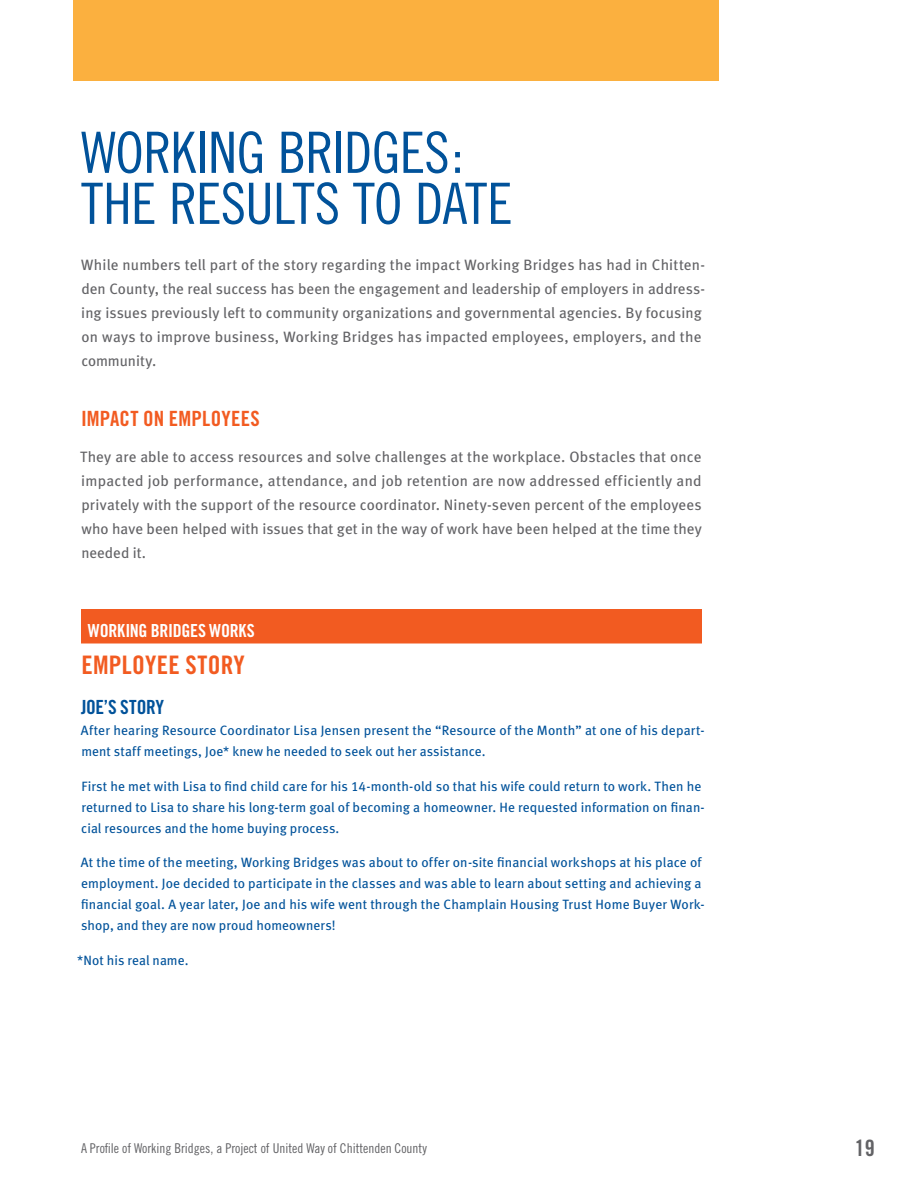
<style>
.page{position:relative;width:918px;height:1188px;background:#fff}
.page>*{position:absolute;margin:0;border:0;box-sizing:border-box;transform-origin:0 0}
.t1{font:57px/51px "Trade Gothic Cond Eighteen";letter-spacing:-.015em;color:#01529a}
.H2_WBW{font:25.5px "Trade Gothic Bold Cond Twenty";letter-spacing:.01em;color:#f25b21}
.t2{font:22.5px "Trade Gothic Bold Cond Twenty";color:#636366}
.t3{font:21px "Trade Gothic Bold Cond Twenty";letter-spacing:.01em;color:#f25b21}
.Story_Heading{font:19.5px "Trade Gothic Bold Cond Twenty";letter-spacing:-.02em;color:#01529a}
.WBW_Heading{font:18px "Trade Gothic Bold Cond Twenty";letter-spacing:-.015em;color:#fff}
.t4{font:15px/24px "Meta Book LF";letter-spacing:.01em;color:#636366}
.Callout_P{font:13.5px/21px "Meta Book LF";letter-spacing:.01em;color:#01529a}
.t5{font:13.5px "Trade Gothic Cond Eighteen";color:#636366}
.P_Callout_Bottom_Red{font:13.5px "Meta Book LF";letter-spacing:.005em;color:#01529a}
</style>
<div class="page">
<div style="left:81px;top:609px;width:621px;height:35px;background:#f25b21"></div>
<div style="left:73px;top:0;width:646px;height:81px;background:#fbb03f"></div>
<h1 class="t1" style="left:81px;top:126px;width:433px">WORKING BRIDGES:<br>THE RESULTS TO DATE</h1>
<p class="t4" style="left:81px;top:253px;width:625px">While numbers tell part of the story regarding the impact Working Bridges has had in Chitten&shy;den County, the real success has been the engagement and leadership of employers in address&shy;ing issues previously left to community organizations and governmental agencies. By focusing on ways to improve business, Working Bridges has impacted employees, employers, and the community.</p>
<h3 class="t3" style="left:81px;top:406px;width:180px">IMPACT ON EMPLOYEES</h3>
<p class="t4" style="left:80px;top:445px;width:623px;text-align:justify">They are able to access resources and solve challenges at the workplace. Obstacles that once impacted job performance, attendance, and job retention are now addressed efficiently and privately with the support of the resource coordinator. Ninety-seven percent of the employees who have been helped with issues that get in the way of work have been helped at the time they needed it.</p>
<p class="WBW_Heading" style="left:88px;top:619px;width:168px">WORKING BRIDGES WORKS</p>
<p class="H2_WBW" style="left:82px;top:649px;width:165px">EMPLOYEE STORY</p>
<p class="Story_Heading" style="left:81px;top:695px;width:85px">JOE’S STORY</p>
<p class="Callout_P" style="left:81px;top:720px;width:625px">After hearing Resource Coordinator Lisa Jensen present the “Resource of the Month” at one of his depart&shy;ment staff meetings, Joe* knew he needed to seek out her assistance.</p>
<p class="Callout_P" style="left:81px;top:775px;width:625px">First he met with Lisa to find child care for his 14-month-old so that his wife could return to work. Then he returned to Lisa to share his long-term goal of becoming a homeowner. He requested information on finan&shy;cial resources and the home buying process.</p>
<p class="Callout_P" style="left:81px;top:852px;width:625px">At the time of the meeting, Working Bridges was about to offer on-site financial workshops at his place of employment. Joe decided to participate in the classes and was able to learn about setting and achieving a financial goal. A year later, Joe and his wife went through the Champlain Housing Trust Home Buyer Work&shy;shop, and they are now proud homeowners!</p>
<p class="P_Callout_Bottom_Red" style="left:77px;top:952px;width:113px">*Not his real name.</p>
<p class="t5" style="left:81px;top:1140px;width:347px">A Profile of Working Bridges, a Project of United Way of Chittenden County</p>
<h3 class="t2" style="left:855px;top:1134px;width:21px">19</h3>
</div>
